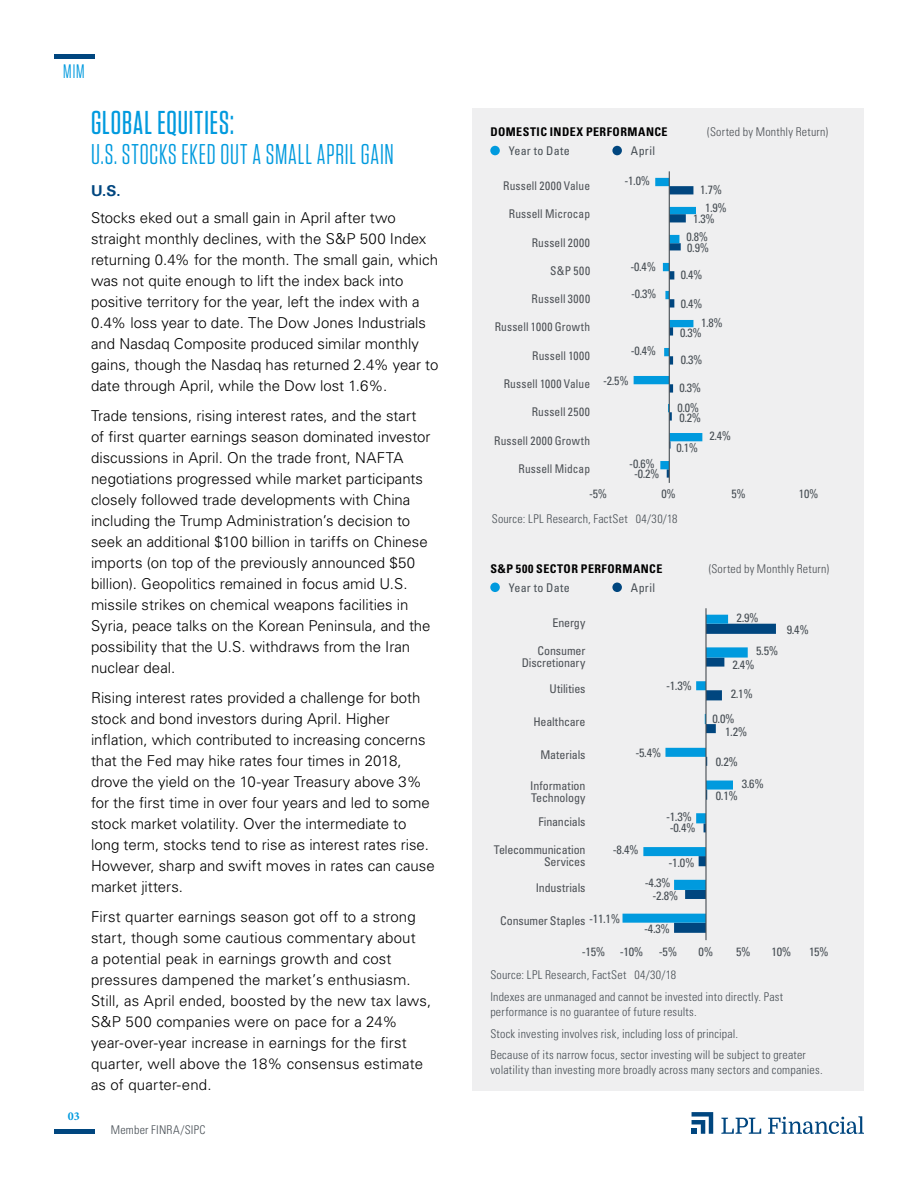
<style>
.page{position:relative;width:918px;height:1188px;background:#fff}
.page>*{position:absolute;margin:0;border:0;box-sizing:border-box;transform-origin:0 0}
.t1{font:500 33px "Tungsten Narrow";letter-spacing:.03em;color:#009ade}
.t2{font:28.5px "Tungsten Narrow";letter-spacing:.03em;color:#009ade}
.t3{font:19.5px "Tungsten Narrow";color:#009ade}
.t4{font:300 15px/21px "Univers LT Std";color:#000}
.t5{font:700 15px "Univers LT Std";color:#00467f}
.t6{font:300 condensed 12px/21.8px "Univers LT Std";letter-spacing:.02em;color:#484f55}
.t7{font:condensed 12px/18.8px "Univers LT Std";letter-spacing:.02em;color:#484f55;text-align:center}
.t8{font:condensed 12px "Univers LT Std";letter-spacing:.005em;color:#4c5055;scale:.95 1}
.t9{font:condensed 12px/12px "Univers LT Std";letter-spacing:.005em;color:#4c5055;text-align:right}
.t10{font:700 condensed 12px "Univers LT Std";letter-spacing:.04em;color:#000}
.t11{font:300 condensed 12px "Univers LT Std";letter-spacing:.02em;color:#4b4f54}
.t12{font:condensed 12px "Univers LT Std";letter-spacing:-.02em;color:#4c5055}
.t13{font:700 12px "Minion Pro";color:#009ade}
</style>
<div class="page">
<hr style="left:54px;top:1130px;width:40px;height:4px;background:#00467f">
<hr style="left:54px;top:54px;width:40px;height:4px;background:#00467f">
<svg style="left:692px;top:1112px;width:21px;height:22px"></svg>
<svg style="left:721px;top:1118px;width:40px;height:16px"></svg>
<svg style="left:768px;top:1116px;width:96px;height:18px"></svg>
<div style="left:472px;top:108px;width:392px;height:983px;background:#efeff0"></div>
<svg style="left:634px;top:178px;width:68px;height:300px"></svg>
<hr style="left:669px;top:171px;width:1px;height:312px;background:#484f55">
<div style="left:490px;top:146px;width:10px;height:9px;background:#009ade;border-radius:50%"></div>
<div style="left:612px;top:146px;width:10px;height:9px;background:#00467f;border-radius:50%"></div>
<svg style="left:623px;top:615px;width:153px;height:318px"></svg>
<hr style="left:705px;top:608px;width:2px;height:332px;background:#484f55">
<div style="left:490px;top:583px;width:10px;height:9px;background:#009ade;border-radius:50%"></div>
<div style="left:612px;top:583px;width:10px;height:9px;background:#00467f;border-radius:50%"></div>
<h3 class="t3" style="left:63px;top:62px;width:23px">MIM</h3>
<p class="t13" style="left:68px;top:1108px;width:13px">03</p>
<h1 class="t1" style="left:91px;top:106px;width:144px">GLOBAL EQUITIES:</h1>
<h2 class="t2" style="left:91px;top:140px;width:304px">U.S. STOCKS EKED OUT A SMALL APRIL GAIN</h2>
<p class="t5" style="left:91px;top:182px;width:31px">U.S.</p>
<p class="t4" style="left:91px;top:208px;width:349px">Stocks eked out a small gain in April after two straight monthly declines, with the S&amp;P 500 Index returning 0.4% for the month. The small gain, which was not quite enough to lift the index back into positive territory for the year, left the index with a 0.4% loss year to date. The Dow Jones Industrials and Nasdaq Composite produced similar monthly gains, though the Nasdaq has returned 2.4% year to date through April, while the Dow lost 1.6%.</p>
<p class="t4" style="left:91px;top:406px;width:341px">Trade tensions, rising interest rates, and the start of first quarter earnings season dominated investor discussions in April. On the trade front, NAFTA negotiations progressed while market participants closely followed trade developments with China including the Trump Administration’s decision to seek an additional $100 billion in tariffs on Chinese imports (on top of the previously announced $50 billion). Geopolitics remained in focus amid U.S. missile strikes on chemical weapons facilities in Syria, peace talks on the Korean Peninsula, and the possibility that the U.S. withdraws from the Iran nuclear deal.</p>
<p class="t4" style="left:91px;top:688px;width:345px">Rising interest rates provided a challenge for both stock and bond investors during April. Higher inflation, which contributed to increasing concerns that the Fed may hike rates four times in 2018, drove the yield on the 10-year Treasury above 3% for the first time in over four years and led to some stock market volatility. Over the intermediate to long term, stocks tend to rise as interest rates rise.<br>However, sharp and swift moves in rates can cause market jitters.</p>
<p class="t4" style="left:91px;top:907px;width:342px">First quarter earnings season got off to a strong start, though some cautious commentary about<br>a potential peak in earnings growth and cost pressures dampened the market’s enthusiasm.<br>Still, as April ended, boosted by the new tax laws, S&amp;P 500 companies were on pace for a 24% year-over-year increase in earnings for the first quarter, well above the 18% consensus estimate as of quarter-end.</p>
<p class="t6" style="left:111px;top:1119px;width:96px">Member FINRA/SIPC</p>
<p class="t10" style="left:490px;top:124px;width:179px">DOMESTIC INDEX PERFORMANCE</p>
<p class="t11" style="left:707px;top:124px;width:122px">(Sorted by Monthly Return)</p>
<p class="t7" style="left:509px;top:141px;width:63px">Year to Date</p>
<p class="t7" style="left:631px;top:141px;width:26px">April</p>
<p class="t8" style="left:503px;top:178px;width:93px">Russell 2000 Value</p>
<p class="t8" style="left:509px;top:206px;width:87px">Russell Microcap</p>
<p class="t8" style="left:532px;top:235px;width:63px">Russell 2000</p>
<p class="t8" style="left:550px;top:263px;width:44px">S&amp;P 500</p>
<p class="t8" style="left:532px;top:291px;width:63px">Russell 3000</p>
<p class="t8" style="left:495px;top:320px;width:102px">Russell 1000 Growth</p>
<p class="t8" style="left:532px;top:348px;width:62px">Russell 1000</p>
<p class="t8" style="left:504px;top:376px;width:92px">Russell 1000 Value</p>
<p class="t8" style="left:532px;top:404px;width:63px">Russell 2500</p>
<p class="t8" style="left:494px;top:433px;width:102px">Russell 2000 Growth</p>
<p class="t8" style="left:519px;top:461px;width:77px">Russell Midcap</p>
<p class="t7" style="left:625px;top:171px;width:27px">-1.0%</p>
<p class="t7" style="left:631px;top:257px;width:27px">-0.4%</p>
<p class="t7" style="left:631px;top:285px;width:27px">-0.3%</p>
<p class="t7" style="left:631px;top:342px;width:27px">-0.4%</p>
<p class="t7" style="left:603px;top:371px;width:27px">-2.5%</p>
<p class="t7" style="left:629px;top:458px;width:32px;line-height:10.5px">-0.6% -0.2%</p>
<p class="t7" style="left:700px;top:180px;width:28px">1.7%<br>1.9%</p>
<p class="t7" style="left:687px;top:209px;width:30px;line-height:18.3px">1.3%<br>0.8%</p>
<p class="t7" style="left:687px;top:238px;width:23px">0.9%</p>
<p class="t7" style="left:681px;top:265px;width:23px">0.4%</p>
<p class="t7" style="left:701px;top:294px;width:23px;line-height:19.2px;text-align:left;text-indent:-20px">0.4%<br>1.8%</p>
<p class="t7" style="left:680px;top:324px;width:23px">0.3%</p>
<p class="t7" style="left:681px;top:350px;width:23px">0.3%</p>
<p class="t7" style="left:680px;top:378px;width:23px">0.3%</p>
<p class="t7" style="left:680px;top:408px;width:23px">0.2%</p>
<p class="t7" style="left:678px;top:398px;width:23px">0.0%</p>
<p class="t7" style="left:677px;top:438px;width:23px">0.1%</p>
<p class="t7" style="left:710px;top:426px;width:23px">2.4%</p>
<p class="t7" style="left:589px;top:484px;width:20px">-5%</p>
<p class="t7" style="left:661px;top:484px;width:16px">0%</p>
<p class="t7" style="left:731px;top:484px;width:16px">5%</p>
<p class="t7" style="left:799px;top:484px;width:21px">10%</p>
<p class="t6" style="left:492px;top:508px;width:187px">Source: LPL Research, FactSet 04/30/18</p>
<p class="t10" style="left:490px;top:561px;width:174px">S&amp;P 500 SECTOR PERFORMANCE</p>
<p class="t11" style="left:709px;top:561px;width:122px">(Sorted by Monthly Return)</p>
<p class="t7" style="left:509px;top:578px;width:63px">Year to Date</p>
<p class="t7" style="left:631px;top:578px;width:26px">April</p>
<p class="t9" style="left:552px;top:616px;width:34px">Energy</p>
<p class="t7" style="left:737px;top:608px;width:24px">2.9%</p>
<p class="t7" style="left:787px;top:620px;width:24px">9.4%</p>
<p class="t9" style="left:522px;top:645px;width:65px">Consumer<br>Discretionary</p>
<p class="t7" style="left:756px;top:641px;width:24px">5.5%</p>
<p class="t7" style="left:732px;top:655px;width:24px">2.4%</p>
<p class="t9" style="left:550px;top:683px;width:38px">Utilities</p>
<p class="t12" style="left:533px;top:714px;width:54px">Healthcare</p>
<p class="t7" style="left:666px;top:676px;width:28px">-1.3%</p>
<p class="t7" style="left:712px;top:681px;width:42px;line-height:24.9px;text-align:left;text-indent:18px">2.1%<br>0.0%</p>
<p class="t7" style="left:725px;top:722px;width:24px">1.2%</p>
<p class="t9" style="left:540px;top:749px;width:47px">Materials</p>
<p class="t7" style="left:635px;top:743px;width:28px">-5.4%</p>
<p class="t7" style="left:716px;top:752px;width:24px">0.2%</p>
<p class="t9" style="left:530px;top:779px;width:57px;text-align:left">Information<br>Technology</p>
<p class="t7" style="left:742px;top:774px;width:24px">3.6%</p>
<p class="t7" style="left:716px;top:786px;width:24px">0.1%</p>
<p class="t12" style="left:538px;top:814px;width:49px">Financials</p>
<p class="t7" style="left:666px;top:811px;width:31px;line-height:11.4px">-1.3% -0.4%</p>
<p class="t9" style="left:494px;top:844px;width:93px">Telecommunication<br>Services</p>
<p class="t9" style="left:536px;top:882px;width:51px">Industrials</p>
<p class="t7" style="left:613px;top:840px;width:28px">-8.4%</p>
<p class="t7" style="left:645px;top:852px;width:51px;line-height:20.5px;text-align:left;text-indent:24px">-1.0% -4.3%</p>
<p class="t7" style="left:653px;top:887px;width:28px">-2.8%</p>
<p class="t7" style="left:589px;top:909px;width:33px">-11.1%</p>
<p class="t9" style="left:500px;top:915px;width:87px">Consumer Staples</p>
<p class="t7" style="left:644px;top:919px;width:28px">-4.3%</p>
<p class="t6" style="left:490px;top:964px;width:294px">Source: LPL Research, FactSet 04/30/18<br>Indexes are unmanaged and cannot be invested into directly. Past</p>
<p class="t6" style="left:490px;top:1001px;width:317px">performance is no guarantee of future results.<br>Stock investing involves risk, including loss of principal.<br>Because of its narrow focus, sector investing will be subject to greater</p>
<p class="t6" style="left:490px;top:1059px;width:334px">volatility than investing more broadly across many sectors and companies.</p>
<p class="t7" style="left:582px;top:943px;width:63px">-15% -10%</p>
<p class="t7" style="left:659px;top:943px;width:20px">-5%</p>
<p class="t7" style="left:699px;top:943px;width:16px">0%</p>
<p class="t7" style="left:736px;top:943px;width:16px">5%</p>
<p class="t7" style="left:772px;top:943px;width:21px">10%</p>
<p class="t7" style="left:809px;top:943px;width:21px">15%</p>
</div>
